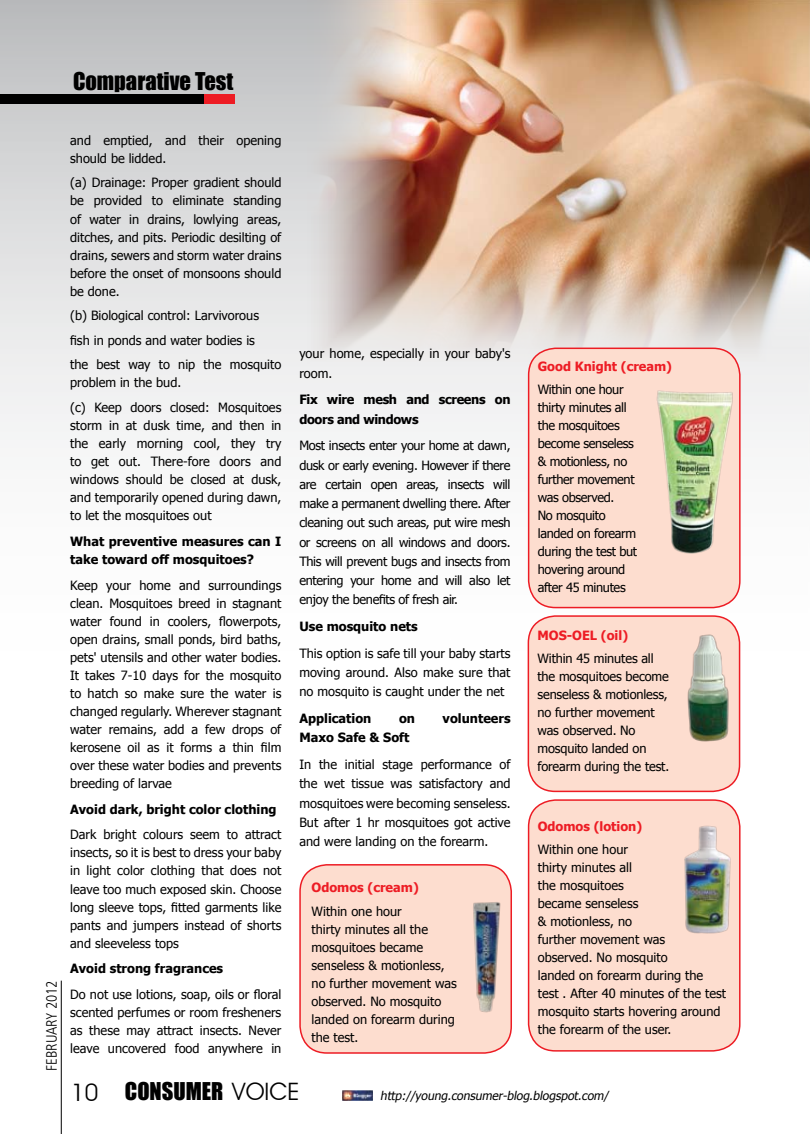
<style>
.page{position:relative;width:810px;height:1134px;background:#fff}
.page>*{position:absolute;margin:0;border:0;box-sizing:border-box;transform-origin:0 0}
.t1{font:22.5px "Impact";color:#000}
.t2{font:300 condensed 15px "Frutiger";color:#000}
.t3{font:12.75px/18px "Tahoma";color:#000;text-align:justify}
.t4{font:12.75px/18px "Tahoma";letter-spacing:-.025em;color:#000}
.t5{font:700 12.75px/18px "Tahoma";color:#000}
.t6{font:700 12.75px "Tahoma";color:#ed1c24}
.t7{font:700 12.75px/19.2px "Tahoma";letter-spacing:-.025em;color:#000}
.t8{font:italic 12px "Tahoma";color:#000}
.s1{font-family:"Avant Garde IT Cby BT";font-size:24px}
</style>
<div class="page">
<div style="left:0;top:0;width:810px;height:705px;background:linear-gradient(to bottom,#c3c5c6,#fff)"></div>
<img style="left:300px;top:0;width:510px;height:371px">
<div style="left:203px;top:94px;width:32px;height:10px;background:#ed1c24"></div>
<div style="left:0;top:94px;width:203px;height:10px;background:#000"></div>
<hr style="left:61px;top:981px;width:1px;height:153px;background:#000">
<img style="left:343px;top:1090px;width:30px;height:11px">
<div style="left:300px;top:865px;width:211px;height:188px;background:#fdddcf;border-radius:27px"></div>
<div style="left:299px;top:864px;width:213px;height:190px;border:2px solid #ed1c24;border-radius:27px"></div>
<img style="left:473px;top:902px;width:28px;height:111px">
<div style="left:528px;top:616px;width:212px;height:175px;background:#fdddcf;border-radius:27px"></div>
<div style="left:528px;top:615px;width:212px;height:177px;border:2px solid #ed1c24;border-radius:27px"></div>
<img style="left:687px;top:634px;width:42px;height:108px">
<div style="left:529px;top:800px;width:211px;height:251px;background:#fdddcf;border-radius:27px"></div>
<div style="left:528px;top:799px;width:213px;height:253px;border:2px solid #ed1c24;border-radius:27px"></div>
<img style="left:684px;top:825px;width:47px;height:108px">
<div style="left:529px;top:348px;width:211px;height:260px;background:#fdddcf;border-radius:27px"></div>
<div style="left:528px;top:348px;width:213px;height:260px;border:2px solid #ed1c24;border-radius:27px"></div>
<img style="left:656px;top:390px;width:77px;height:164px">
<h1 class="t1" style="left:73px;top:64px;width:162px">Comparative Test</h1>
<p class="t2" style="left:43px;top:1071px;width:92px;rotate:-90deg">February 2012</p>
<p class="t3" style="left:70px;top:131px;width:213px">and emptied, and their opening should be lidded.</p>
<p class="t3" style="left:70px;top:173px;width:213px">(a) Drainage: Proper gradient should be provided to eliminate standing of water in drains, lowlying areas, ditches, and pits. Periodic desilting of drains, sewers and storm water drains before the onset of monsoons should be done.</p>
<p class="t3" style="left:70px;top:303px;width:213px;line-height:24.6px;text-align:left">(b) Biological control: Larvivorous fish in ponds and water bodies is<br>the best way to nip the mosquito</p>
<p class="t3" style="left:70px;top:370px;width:213px;line-height:24.6px">problem in the bud.<br>(c) Keep doors closed: Mosquitoes</p>
<p class="t3" style="left:70px;top:416px;width:213px">storm in at dusk time, and then in the early morning cool, they try to get out. There-fore doors and windows should be closed at dusk, and temporarily opened during dawn, to let the mosquitoes out</p>
<p class="t5" style="left:70px;top:531px;width:213px">What preventive measures can I take toward off mosquitoes?</p>
<p class="t3" style="left:70px;top:575px;width:213px">Keep your home and surroundings clean. Mosquitoes breed in stagnant water found in coolers, flowerpots, open drains, small ponds, bird baths, pets' utensils and other water bodies.<br>It takes 7-10 days for the mosquito to hatch so make sure the water is changed regularly. Wherever stagnant water remains, add a few drops of kerosene oil as it forms a thin film over these water bodies and prevents breeding of larvae</p>
<p class="t5" style="left:70px;top:799px;width:208px">Avoid dark, bright color clothing</p>
<p class="t3" style="left:70px;top:825px;width:213px">Dark bright colours seem to attract insects, so it is best to dress your baby in light color clothing that does not leave too much exposed skin. Choose long sleeve tops, fitted garments like pants and jumpers instead of shorts and sleeveless tops</p>
<p class="t5" style="left:70px;top:959px;width:155px">Avoid strong fragrances</p>
<p class="t3" style="left:70px;top:985px;width:213px">Do not use lotions, soap, oils or floral scented perfumes or room fresheners as these may attract insects. Never leave uncovered food anywhere in</p>
<p class="t3" style="left:299px;top:344px;width:213px;line-height:19.2px">your home, especially in your baby's room.</p>
<p class="t7" style="left:299px;top:389px;width:213px">Fix wire mesh and screens on doors and windows</p>
<p class="t3" style="left:299px;top:436px;width:213px;line-height:19.2px">Most insects enter your home at dawn, dusk or early evening. However if there are certain open areas, insects will make a permanent dwelling there. After cleaning out such areas, put wire mesh or screens on all windows and doors.<br>This will prevent bugs and insects from entering your home and will also let enjoy the benefits of fresh air.</p>
<p class="t5" style="left:299px;top:617px;width:120px">Use mosquito nets</p>
<p class="t3" style="left:299px;top:643px;width:213px;line-height:19.2px">This option is safe till your baby starts moving around. Also make sure that no mosquito is caught under the net</p>
<p class="t5" style="left:299px;top:709px;width:74px">Application</p>
<p class="t5" style="left:399px;top:709px;width:18px">on</p>
<p class="t5" style="left:443px;top:709px;width:69px">volunteers</p>
<p class="t5" style="left:299px;top:728px;width:112px">Maxo Safe &amp; Soft</p>
<p class="t3" style="left:299px;top:754px;width:213px;line-height:19.2px">In the initial stage performance of the wet tissue was satisfactory and mosquitoes were becoming senseless.<br>But after 1 hr mosquitoes got active and were landing on the forearm.</p>
<p class="t6" style="left:312px;top:879px;width:109px">Odomos (cream)</p>
<p class="t3" style="left:312px;top:901px;width:147px;text-align:left">Within one hour<br>thirty minutes all the mosquitoes became senseless &amp; motionless, no further movement was observed. No mosquito landed on forearm during the test.</p>
<p class="t6" style="left:538px;top:357px;width:136px">Good Knight (cream)</p>
<p class="t4" style="left:538px;top:380px;width:101px">Within one hour thirty minutes all the mosquitoes become senseless &amp; motionless, no further movement was observed.<br>No mosquito landed on forearm during the test but hovering around after 45 minutes</p>
<p class="t6" style="left:538px;top:626px;width:92px">MOS-OEL (oil)</p>
<p class="t3" style="left:538px;top:649px;width:133px;text-align:left">Within 45 minutes all the mosquitoes become senseless &amp; motionless, no further movement was observed. No mosquito landed on forearm during the test.</p>
<p class="t6" style="left:538px;top:817px;width:106px">Odomos (lotion)</p>
<p class="t3" style="left:538px;top:840px;width:190px;text-align:left">Within one hour<br>thirty minutes all<br>the mosquitoes<br>became senseless<br>&amp; motionless, no<br>further movement was<br>observed. No mosquito<br>landed on forearm during the test . After 40 minutes of the test mosquito starts hovering around the forearm of the user.</p>
<h1 class="t1" style="left:71px;top:1074px;width:230px"><span class="s1">10</span> Consumer <span class="s1">VOICE</span></h1>
<p class="t8" style="left:380px;top:1088px;width:230px">http://young.consumer-blog.blogspot.com/</p>
</div>
